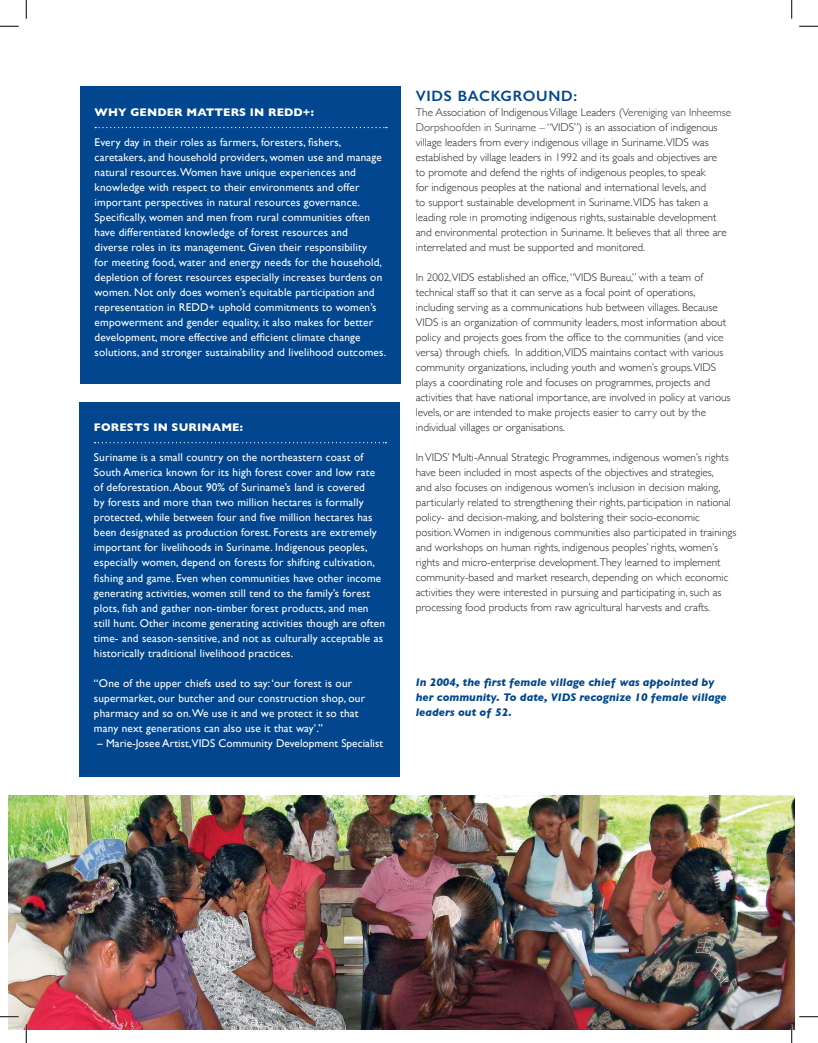
<style>
.page{position:relative;width:818px;height:1043px;background:#fff}
.page>*{position:absolute;margin:0;border:0;box-sizing:border-box;transform-origin:0 0}
.t1{font:600 15px "Gill Sans";letter-spacing:.05em;color:#01468e}
.t2{font:300 11.25px/15px "Gill Sans";color:#231f20}
.t3{font:11.25px/15px "Gill Sans";letter-spacing:.015em;color:#fff}
.t4{font:italic 700 11.25px/15px "Gill Sans";color:#01468e}
.t5{font:700 11.25px "Gill Sans";letter-spacing:.015em;color:#fff}
.s1{color:#313232}
</style>
<div class="page">
<div style="left:80px;top:86px;width:321px;height:298px;background:#01468e"></div>
<svg style="left:95px;top:127px;width:292px;height:1px"></svg>
<div style="left:80px;top:402px;width:320px;height:374px;background:#01468e"></div>
<svg style="left:95px;top:442px;width:291px;height:1px"></svg>
<img style="left:9px;top:795px;width:785px;height:234px">
<svg style="left:0;top:25px;width:19px;height:2px"></svg>
<svg style="left:799px;top:25px;width:19px;height:2px"></svg>
<svg style="left:0;top:1015px;width:19px;height:2px"></svg>
<svg style="left:799px;top:1016px;width:19px;height:1px"></svg>
<svg style="left:25px;top:0;width:2px;height:19px"></svg>
<svg style="left:25px;top:1024px;width:2px;height:18px"></svg>
<svg style="left:791px;top:0;width:1px;height:19px"></svg>
<svg style="left:790px;top:1024px;width:2px;height:18px"></svg>
<p class="t5" style="left:95px;top:104px;width:221px">WHY GENDER MATTERS IN REDD+:</p>
<p class="t3" style="left:95px;top:135px;width:293px">Every day in their roles as farmers, foresters, fishers, caretakers, and household providers, women use and manage natural resources. Women have unique experiences and knowledge with respect to their environments and offer important perspectives in natural resources governance.<br>Specifically, women and men from rural communities often have differentiated knowledge of forest resources and<br>diverse roles in its management. Given their responsibility<br>for meeting food, water and energy needs for the household, depletion of forest resources especially increases burdens on women. Not only does women’s equitable participation and representation in REDD+ uphold commitments to women’s empowerment and gender equality, it also makes for better development, more effective and efficient climate change solutions, and stronger sustainability and livelihood outcomes.</p>
<p class="t5" style="left:94px;top:419px;width:150px">FORESTS IN SURINAME:</p>
<p class="t3" style="left:94px;top:450px;width:292px">Suriname is a small country on the northeastern coast of South America known for its high forest cover and low rate of deforestation. About 90% of Suriname’s land is covered<br>by forests and more than two million hectares is formally protected, while between four and five million hectares has been designated as production forest. Forests are extremely important for livelihoods in Suriname. Indigenous peoples, especially women, depend on forests for shifting cultivation, fishing and game. Even when communities have other income generating activities, women still tend to the family’s forest plots, fish and gather non-timber forest products, and men still hunt. Other income generating activities though are often time- and season-sensitive, and not as culturally acceptable as historically traditional livelihood practices.</p>
<p class="t3" style="left:94px;top:675px;width:273px">“One of the upper chiefs used to say: ‘our forest is our supermarket, our butcher and our construction shop, our pharmacy and so on. We use it and we protect it so that many next generations can also use it that way’.”</p>
<p class="t3" style="left:97px;top:735px;width:287px">– Marie-Josee Artist,VIDS Community Development Specialist</p>
<h1 class="t1" style="left:416px;top:87px;width:163px">VIDS BACKGROUND:</h1>
<p class="t2" style="left:416px;top:105px;width:317px">The Association of Indigenous Village Leaders (<span class="s1">Vereniging van Inheemse Dorpshoofden in Suriname</span> – “VIDS”) is an association of indigenous village leaders from every indigenous village in Suriname.VIDS was established by village leaders in 1992 and its goals and objectives are<br>to promote and defend the rights of indigenous peoples, to speak<br>for indigenous peoples at the national and international levels, and<br>to support sustainable development in Suriname.VIDS has taken a leading role in promoting indigenous rights, sustainable development and environmental protection in Suriname. It believes that all three are interrelated and must be supported and monitored.</p>
<p class="t2" style="left:416px;top:270px;width:316px">In 2002,VIDS established an office, “VIDS Bureau,” with a team of technical staff so that it can serve as a focal point of operations, including serving as a communications hub between villages. Because VIDS is an organization of community leaders, most information about policy and projects goes from the office to the communities (and vice versa) through chiefs. In addition,VIDS maintains contact with various community organizations, including youth and women’s groups.VIDS plays a coordinating role and focuses on programmes, projects and activities that have national importance, are involved in policy at various levels, or are intended to make projects easier to carry out by the individual villages or organisations.</p>
<p class="t2" style="left:416px;top:449px;width:322px">In VIDS’ Multi-Annual Strategic Programmes, indigenous women’s rights have been included in most aspects of the objectives and strategies,<br>and also focuses on indigenous women’s inclusion in decision making, particularly related to strengthening their rights, participation in national policy- and decision-making, and bolstering their socio-economic position. Women in indigenous communities also participated in trainings and workshops on human rights, indigenous peoples’ rights, women’s rights and micro-enterprise development.They learned to implement community-based and market research, depending on which economic activities they were interested in pursuing and participating in, such as processing food products from raw agricultural harvests and crafts.</p>
<p class="t4" style="left:416px;top:675px;width:312px">In 2004, the first female village chief was appointed by her community. To date, VIDS recognize 10 female village leaders out of 52.</p>
</div>
